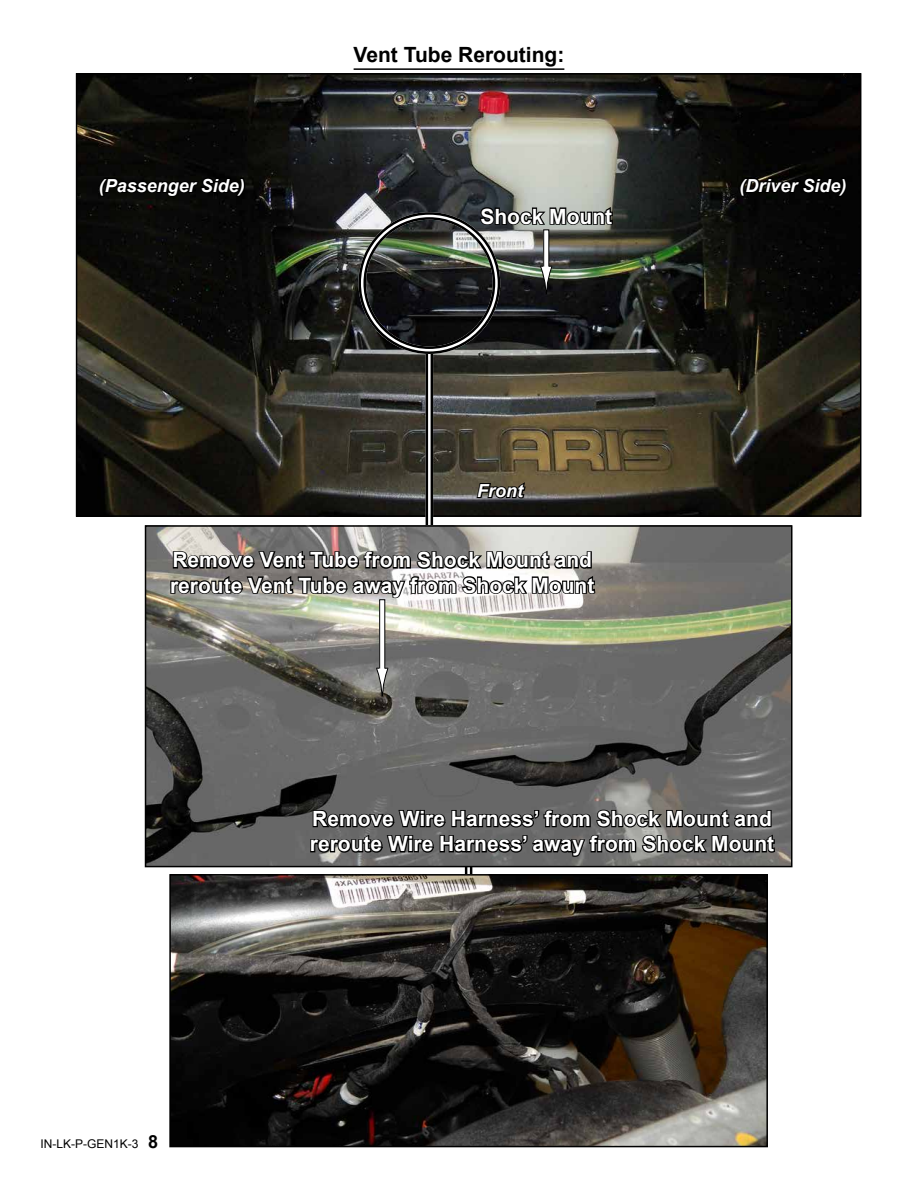
<style>
.page{position:relative;width:918px;height:1188px;background:#fff}
.page>*{position:absolute;margin:0;border:0;box-sizing:border-box;transform-origin:0 0}
.t1{font:700 21px/25.2px "Arial";color:#fff}
.t2{font:700 21px "Arial";color:#000}
.t3{font:italic 700 18px "Arial";color:#fff}
.t4{font:12px "Arial";color:#000}
.s1{font-weight:700;font-size:18px}
</style>
<div class="page">
<img style="left:79px;top:76px;width:779px;height:438px">
<div style="left:76px;top:73px;width:785px;height:444px;border:2px solid #000"></div>
<svg style="left:738px;top:176px;width:111px;height:22px"></svg>
<svg style="left:97px;top:176px;width:150px;height:22px"></svg>
<svg style="left:479px;top:193px;width:135px;height:35px"></svg>
<div style="left:544px;top:230px;width:5px;height:37px;background:#fff"></div>
<div style="left:543px;top:229px;width:6px;height:38px;border:1px solid #000"></div>
<svg style="left:540px;top:265px;width:13px;height:30px"></svg>
<svg style="left:428px;top:354px;width:3px;height:171px"></svg>
<hr style="left:426px;top:348px;width:2px;height:281px;background:#000">
<hr style="left:431px;top:348px;width:2px;height:281px;background:#000">
<div style="left:358px;top:212px;width:142px;height:142px;border:8px solid #fff;border-radius:50%"></div>
<svg style="left:475px;top:480px;width:52px;height:21px"></svg>
<svg style="left:467px;top:867px;width:3px;height:7px"></svg>
<hr style="left:465px;top:811px;width:2px;height:135px;background:#000">
<hr style="left:470px;top:811px;width:2px;height:135px;background:#000">
<img style="left:172px;top:877px;width:593px;height:267px">
<div style="left:169px;top:874px;width:599px;height:273px;border:2px solid #000"></div>
<img style="left:148px;top:528px;width:641px;height:336px">
<div style="left:145px;top:525px;width:647px;height:342px;border:2px solid #000"></div>
<div style="left:380px;top:600px;width:5px;height:69px;background:#fff"></div>
<div style="left:379px;top:599px;width:6px;height:70px;border:1px solid #000"></div>
<svg style="left:376px;top:667px;width:13px;height:30px"></svg>
<svg style="left:169px;top:537px;width:428px;height:62px"></svg>
<svg style="left:309px;top:795px;width:467px;height:63px"></svg>
<hr style="left:354px;top:68px;width:210px;height:2px;background:#000">
<p class="t2" style="left:354px;top:40px;width:212px">Vent Tube Rerouting:</p>
<p class="t3" style="left:99px;top:173px;width:148px">(Passenger Side)</p>
<p class="t3" style="left:740px;top:173px;width:109px">(Driver Side)</p>
<p class="t1" style="left:480px;top:204px;width:133px">Shock Mount</p>
<p class="t3" style="left:477px;top:479px;width:47px">Front</p>
<p class="t1" style="left:170px;top:548px;width:426px">Remove Vent Tube from Shock Mount and reroute Vent Tube away from Shock Mount</p>
<p class="t4" style="left:40px;top:1135px;width:119px">IN-LK-P-GEN1K-3 <span class="s1">8</span></p>
<p class="t1" style="left:310px;top:807px;width:466px">Remove Wire Harness’ from Shock Mount and reroute Wire Harness’ away from Shock Mount</p>
</div>
